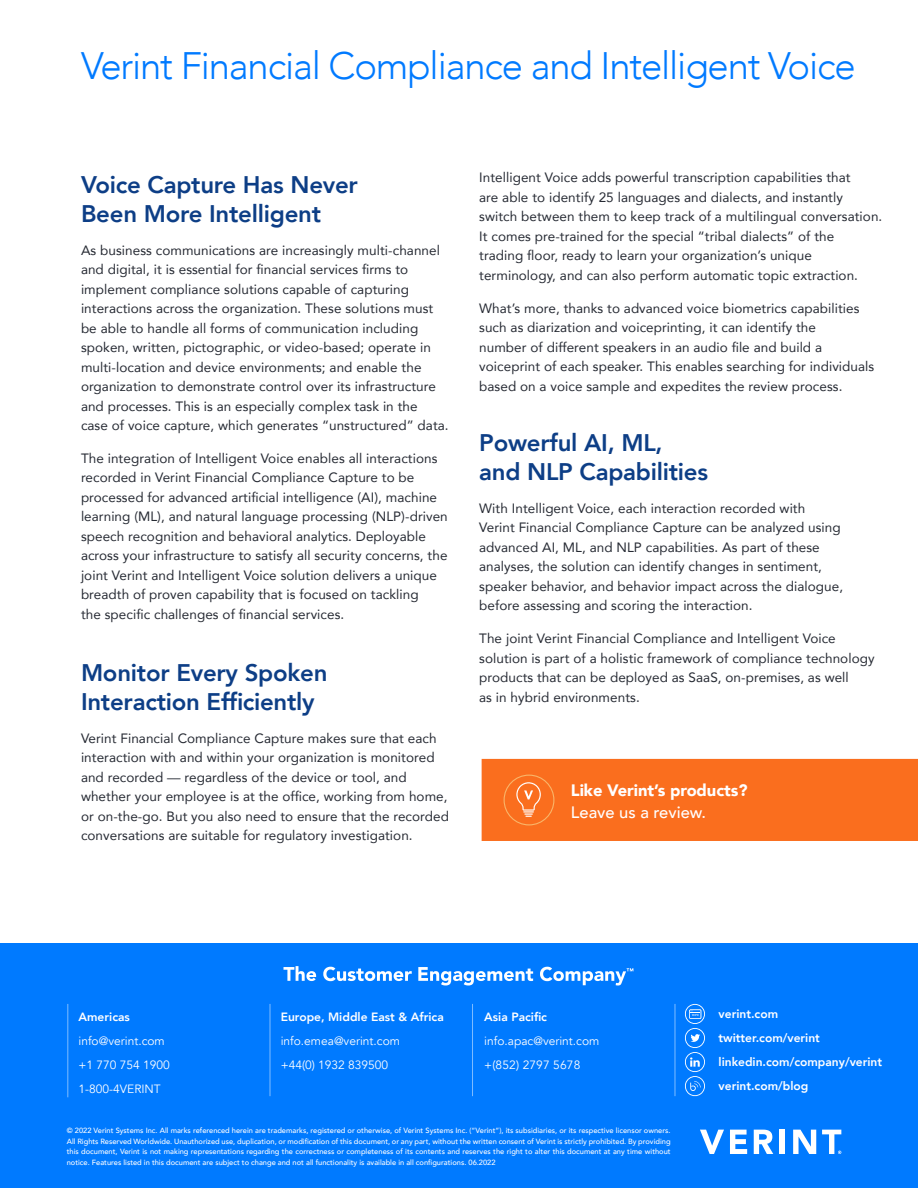
<style>
.page{position:relative;width:918px;height:1188px;background:#fff}
.page>*{position:absolute;margin:0;border:0;box-sizing:border-box;transform-origin:0 0}
.t1{font:300 38.25px "Avenir";letter-spacing:-.03em;color:#007aff}
.t2{font:800 24px/28.8px "Avenir";letter-spacing:-.01em;color:#0d3e86}
.t3{font:900 16.5px "Avenir";letter-spacing:-.005em;color:#fff}
.t4{font:500 16.5px "Avenir";color:#fff}
.t5{font:13.5px/19.5px "Avenir";letter-spacing:.005em;color:#262a33}
.t6{font:800 12px/24px "Avenir";color:#fff}
.t7{font:12px/24px "Avenir";color:#fff}
.t8{font:500 7.5px/10.5px "Avenir";color:#fff;text-align:justify}
</style>
<div class="page">
<div style="left:0;top:943px;width:918px;height:245px;background:#007aff"></div>
<hr style="left:675px;top:1004px;width:1px;height:92px;background:#80bdff">
<hr style="left:472px;top:1004px;width:1px;height:92px;background:#80bdff">
<hr style="left:270px;top:1004px;width:1px;height:92px;background:#80bdff">
<hr style="left:67px;top:1004px;width:1px;height:93px;background:#80bdff">
<svg style="left:700px;top:1130px;width:24px;height:24px"></svg>
<svg style="left:730px;top:1130px;width:17px;height:24px"></svg>
<svg style="left:754px;top:1130px;width:19px;height:24px"></svg>
<div style="left:779px;top:1130px;width:6px;height:24px;background:#fff"></div>
<svg style="left:793px;top:1130px;width:23px;height:24px"></svg>
<svg style="left:822px;top:1130px;width:19px;height:24px"></svg>
<svg style="left:283px;top:966px;width:33px;height:15px"></svg>
<svg style="left:323px;top:967px;width:89px;height:14px"></svg>
<svg style="left:418px;top:967px;width:115px;height:19px"></svg>
<svg style="left:540px;top:967px;width:93px;height:18px"></svg>
<svg style="left:685px;top:1004px;width:20px;height:93px"></svg>
<div style="left:482px;top:759px;width:436px;height:82px;background:#fa6e1e"></div>
<h1 class="t1" style="left:81px;top:43px;width:776px">Verint Financial Compliance and Intelligent Voice</h1>
<h2 class="t2" style="left:81px;top:170px;width:278px">Voice Capture Has Never<br>Been More Intelligent</h2>
<p class="t5" style="left:81px;top:240px;width:369px">As business communications are increasingly multi-channel and digital, it is essential for financial services firms to implement compliance solutions capable of capturing interactions across the organization. These solutions must be able to handle all forms of communication including spoken, written, pictographic, or video-based; operate in multi-location and device environments; and enable the organization to demonstrate control over its infrastructure and processes. This is an especially complex task in the<br>case of voice capture, which generates “unstructured” data.</p>
<p class="t5" style="left:81px;top:448px;width:368px">The integration of Intelligent Voice enables all interactions recorded in Verint Financial Compliance Capture to be processed for advanced artificial intelligence (AI), machine learning (ML), and natural language processing (NLP)-driven speech recognition and behavioral analytics. Deployable across your infrastructure to satisfy all security concerns, the joint Verint and Intelligent Voice solution delivers a unique breadth of proven capability that is focused on tackling<br>the specific challenges of financial services.</p>
<h2 class="t2" style="left:81px;top:658px;width:248px">Monitor Every Spoken<br>Interaction Efficiently</h2>
<p class="t5" style="left:81px;top:728px;width:370px">Verint Financial Compliance Capture makes sure that each interaction with and within your organization is monitored and recorded — regardless of the device or tool, and whether your employee is at the office, working from home, or on-the-go. But you also need to ensure that the recorded conversations are suitable for regulatory investigation.</p>
<p class="t5" style="left:479px;top:167px;width:405px">Intelligent Voice adds powerful transcription capabilities that<br>are able to identify 25 languages and dialects, and instantly switch between them to keep track of a multilingual conversation.<br>It comes pre-trained for the special “tribal dialects” of the<br>trading floor, ready to learn your organization’s unique terminology, and can also perform automatic topic extraction.</p>
<p class="t5" style="left:479px;top:298px;width:397px">What’s more, thanks to advanced voice biometrics capabilities such as diarization and voiceprinting, it can identify the<br>number of different speakers in an audio file and build a voiceprint of each speaker. This enables searching for individuals based on a voice sample and expedites the review process.</p>
<h2 class="t2" style="left:479px;top:428px;width:230px">Powerful AI, ML, and NLP Capabilities</h2>
<p class="t5" style="left:479px;top:498px;width:365px">With Intelligent Voice, each interaction recorded with Verint Financial Compliance Capture can be analyzed using advanced AI, ML, and NLP capabilities. As part of these analyses, the solution can identify changes in sentiment, speaker behavior, and behavior impact across the dialogue, before assessing and scoring the interaction.</p>
<p class="t5" style="left:479px;top:628px;width:397px">The joint Verint Financial Compliance and Intelligent Voice solution is part of a holistic framework of compliance technology products that can be deployed as SaaS, on-premises, as well<br>as in hybrid environments.</p>
<p class="t3" style="left:571px;top:776px;width:178px">Like Verint’s products?</p>
<p class="t4" style="left:571px;top:798px;width:137px">Leave us a review.</p>
<p class="t6" style="left:79px;top:1005px;width:53px">Americas</p>
<p class="t7" style="left:79px;top:1029px;width:93px">info@verint.com +1 770 754 1900<br>1-800-4VERINT</p>
<p class="t6" style="left:281px;top:1005px;width:165px">Europe, Middle East &amp; Africa</p>
<p class="t7" style="left:281px;top:1029px;width:121px">info.emea@verint.com +44(0) 1932 839500</p>
<p class="t6" style="left:484px;top:1005px;width:64px">Asia Pacific</p>
<p class="t7" style="left:484px;top:1029px;width:117px">info.apac@verint.com +(852) 2797 5678</p>
<p class="t6" style="left:719px;top:1001px;width:165px">verint.com twitter.com/verint linkedin.com/company/verint verint.com/blog</p>
<p class="t8" style="left:67px;top:1125px;width:605px">© 2022 Verint Systems Inc. All marks referenced herein are trademarks, registered or otherwise, of Verint Systems Inc. (“Verint”), its subsidiaries, or its respective licensor owners.<br>All Rights Reserved Worldwide. Unauthorized use, duplication, or modification of this document, or any part, without the written consent of Verint is strictly prohibited. By providing this document, Verint is not making representations regarding the correctness or completeness of its contents and reserves the right to alter this document at any time without notice. Features listed in this document are subject to change and not all functionality is available in all configurations. 06.2022</p>
</div>
